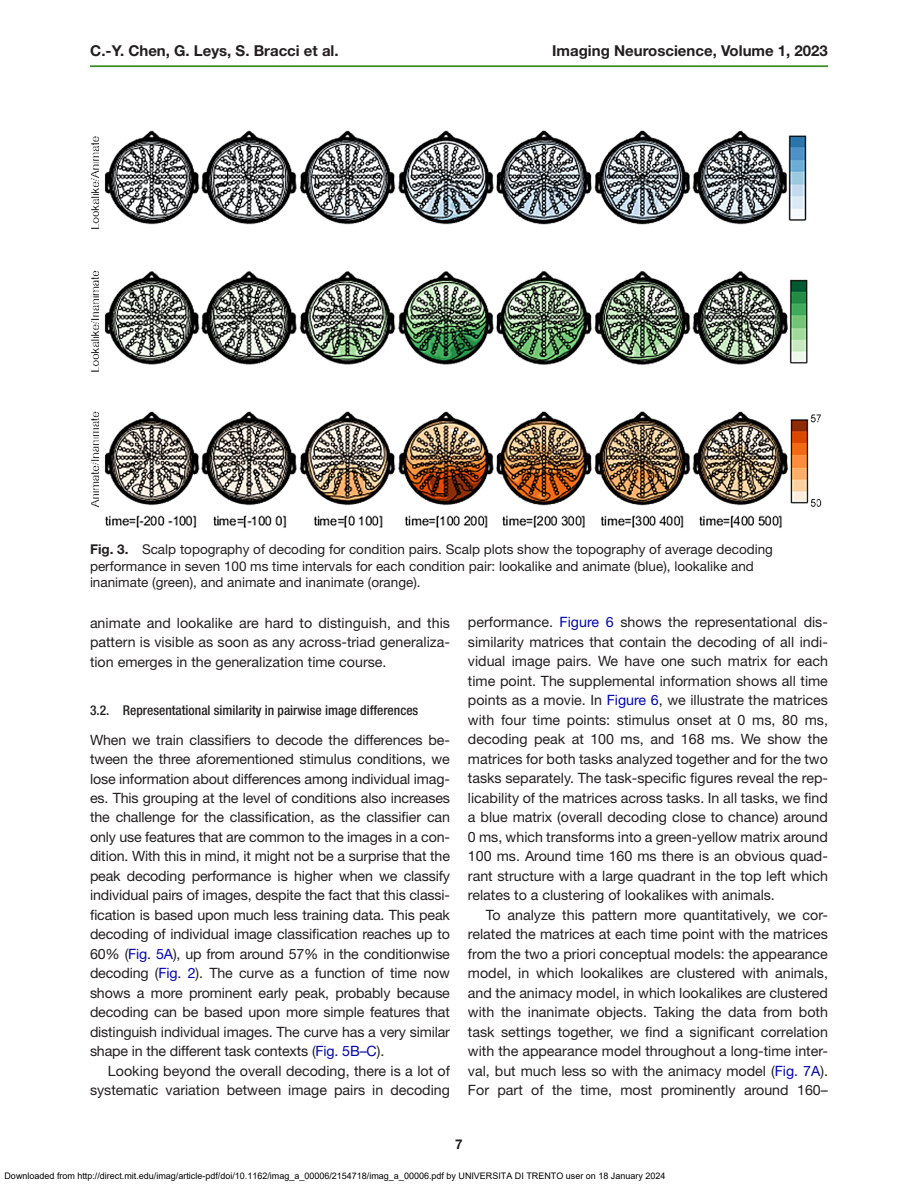
<style>
.page{position:relative;width:918px;height:1188px;background:#fff}
.page>*{position:absolute;margin:0;border:0;box-sizing:border-box;transform-origin:0 0}
.t1{font:700 15px "Helvetica Neue LT Std";color:#231f20}
.t2{font:14.25px/19.5px "Helvetica Neue LT Std";color:#231f20;text-align:justify}
.t3{font:13.5px/16.5px "Helvetica Neue LT Std";color:#231f20}
.t4{font:500 condensed 13.5px "Helvetica Neue LT Std";color:#231f20}
.t5{font:700 13.5px "Helvetica Neue LT Std";color:#231f20}
.t6{font:9px "Arial";color:#000}
.s1{font-weight:700}
.s2{color:#0006b1}
</style>
<div class="page">
<hr style="left:90px;top:66px;width:738px;height:1px;background:#3e8f27">
<img style="left:90px;top:130px;width:732px;height:398px">
<p class="t1" style="left:90px;top:41px;width:250px">C.-Y. Chen, G. Leys, S. Bracci et al.</p>
<p class="t1" style="left:552px;top:41px;width:277px">Imaging Neuroscience, Volume 1, 2023</p>
<p class="t3" style="left:90px;top:541px;width:685px"><span class="s1">Fig. 3.</span> Scalp topography of decoding for condition pairs. Scalp plots show the topography of average decoding performance in seven 100 ms time intervals for each condition pair: lookalike and animate (blue), lookalike and inanimate (green), and animate and inanimate (orange).</p>
<p class="t2" style="left:90px;top:613px;width:361px">animate and lookalike are hard to distinguish, and this pattern is visible as soon as any across-triad generaliza&shy;tion emerges in the generalization time course.</p>
<p class="t4" style="left:90px;top:702px;width:330px">3.2. Representational similarity in pairwise image differences</p>
<p class="t2" style="left:90px;top:730px;width:362px">When we train classifiers to decode the differences be&shy;tween the three aforementioned stimulus conditions, we lose information about differences among individual imag&shy;es. This grouping at the level of conditions also increases the challenge for the classification, as the classifier can only use features that are common to the images in a con&shy;dition. With this in mind, it might not be a surprise that the peak decoding performance is higher when we classify individual pairs of images, despite the fact that this classi&shy;fication is based upon much less training data. This peak decoding of individual image classification reaches up to 60% (<span class="s2">Fig. 5A</span>), up from around 57% in the conditionwise decoding (<span class="s2">Fig. 2</span>). The curve as a function of time now shows a more prominent early peak, probably because decoding can be based upon more simple features that distinguish individual images. The curve has a very similar shape in the different task contexts (<span class="s2">Fig. 5B–C</span>).</p>
<p class="t2" style="left:90px;top:1061px;width:361px;text-align:right">Looking beyond the overall decoding, there is a lot of systematic variation between image pairs in decoding</p>
<p class="t2" style="left:468px;top:612px;width:362px">performance. <span class="s2">Figure 6</span> shows the representational dis&shy;similarity matrices that contain the decoding of all indi&shy;vidual image pairs. We have one such matrix for each time point. The supplemental information shows all time points as a movie. In <span class="s2">Figure 6</span>, we illustrate the matrices with four time points: stimulus onset at 0 ms, 80 ms, decoding peak at 100 ms, and 168 ms. We show the matrices for both tasks analyzed together and for the two tasks separately. The task-specific figures reveal the rep&shy;licability of the matrices across tasks. In all tasks, we find a blue matrix (overall decoding close to chance) around 0 ms, which transforms into a green-yellow matrix around 100 ms. Around time 160 ms there is an obvious quad&shy;rant structure with a large quadrant in the top left which relates to a clustering of lookalikes with animals.</p>
<p class="t2" style="left:468px;top:905px;width:362px;text-indent:18px">To analyze this pattern more quantitatively, we cor&shy;related the matrices at each time point with the matrices from the two a priori conceptual models: the appearance model, in which lookalikes are clustered with animals, and the animacy model, in which lookalikes are clustered with the inanimate objects. Taking the data from both task settings together, we find a significant correlation with the appearance model throughout a long-time inter&shy;val, but much less so with the animacy model (<span class="s2">Fig. 7A</span>).<br>For part of the time, most prominently around 160–</p>
<p class="t5" style="left:455px;top:1136px;width:9px">7</p>
<p class="t6" style="left:4px;top:1172px;width:662px">Downloaded from http://direct.mit.edu/imag/article-pdf/doi/10.1162/imag_a_00006/2154718/imag_a_00006.pdf by UNIVERSITA DI TRENTO user on 18 January 2024</p>
</div>
